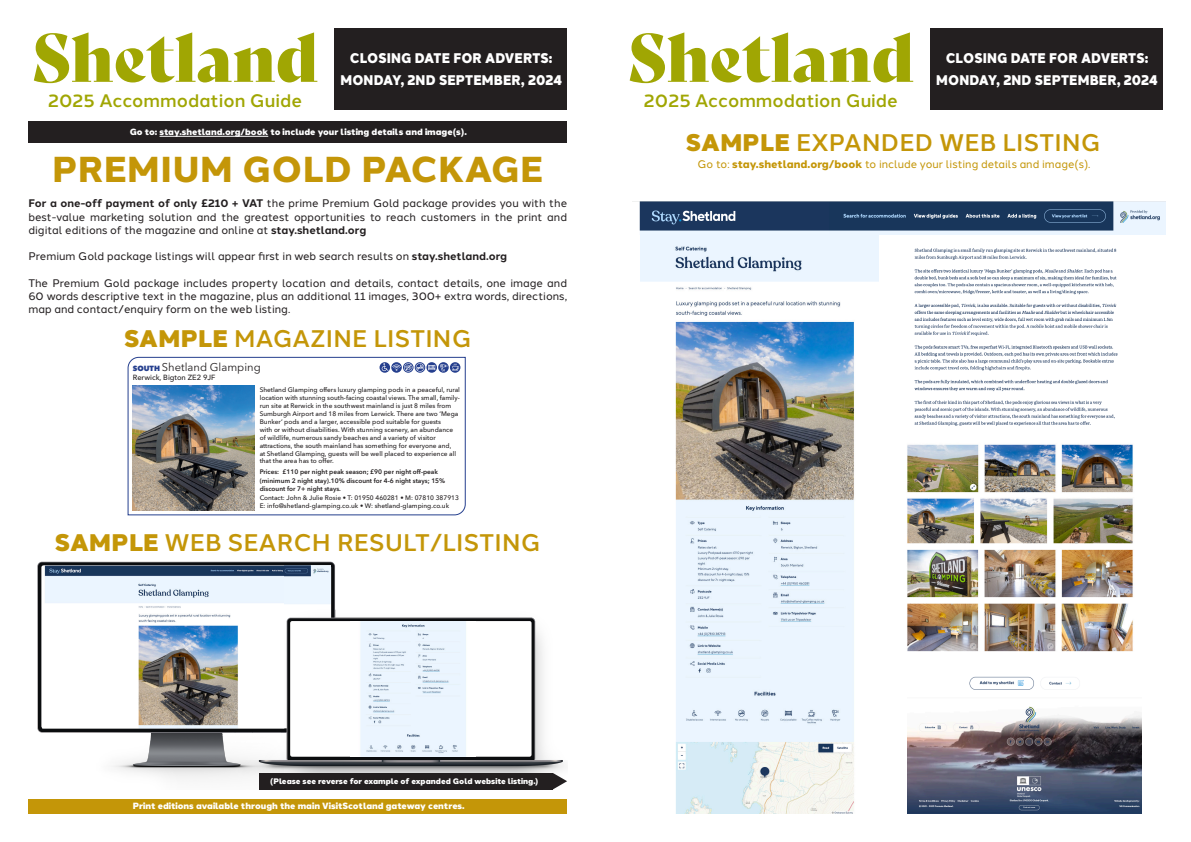
<style>
.page{position:relative;width:1191px;height:842px;background:#fff}
.page>*{position:absolute;margin:0;border:0;box-sizing:border-box;transform-origin:0 0}
.t1{font:65.9px "Bely Display";color:#a0a603}
.t2{font:800 36px "Halcom";letter-spacing:.01em;color:#c49608}
.t3{font:500 24px "Halcom";letter-spacing:.01em;color:#c49608}
.t4{font:500 18.1px "Halcom";color:#a0a603}
.t5{font:900 14px/22px "Halcom";letter-spacing:.01em;color:#fff;text-align:center;scale:.92 1}
.t6{font:11.2px "Avenir Next LT Pro";color:#231f20}
.t7{font:11px/13.2px "Halcom";color:#231f20;text-align:justify}
.t8{font:11px "Halcom";color:#c49608}
.t9{font:900 9px "Halcom";color:#fff}
.t10{font:900 8px "Halcom";color:#fff}
.t11{font:500 7.5px "Avenir Next LT Pro";color:#231f20}
.t12{font:500 6.5px/7.9px "Avenir Next LT Pro";color:#231f20}
.t13{font:600 6.5px/8.4px "Avenir Next LT Pro";color:#231f20}
.s1{font-weight:700}
.s2{font-weight:900}
.s3{font-weight:800;font-size:7.5px;color:#253f8e}
.s4{font-weight:500}
.s5{font-weight:800}
</style>
<div class="page">
<img style="left:37px;top:561px;width:528px;height:218px">
<div style="left:334px;top:28px;width:233px;height:82px;background:#231f20"></div>
<div style="left:930px;top:28px;width:232px;height:82px;background:#231f20"></div>
<div style="left:28px;top:121px;width:539px;height:22px;background:#231f20"></div>
<hr style="left:160px;top:136px;width:108px;height:1px;background:#fff">
<div style="left:29px;top:799px;width:538px;height:15px;background:#c49608"></div>
<div style="left:259px;top:773px;width:294px;height:16px;background:#231f20"></div>
<svg style="left:553px;top:773px;width:14px;height:16px"></svg>
<img style="left:969px;top:676px;width:103px;height:14px">
<img style="left:907px;top:706px;width:235px;height:108px">
<svg style="left:128px;top:357px;width:338px;height:158px"></svg>
<img style="left:133px;top:385px;width:121px;height:125px">
<svg style="left:450px;top:362px;width:10px;height:11px"></svg>
<svg style="left:379px;top:362px;width:11px;height:11px"></svg>
<svg style="left:382px;top:363px;width:77px;height:9px"></svg>
<img style="left:350px;top:621px;width:125px;height:136px">
<img style="left:42px;top:566px;width:242px;height:162px">
<img style="left:284px;top:566px;width:47px;height:39px">
<img style="left:907px;top:444px;width:226px;height:208px">
<img style="left:914px;top:248px;width:204px;height:178px">
<img style="left:639px;top:202px;width:190px;height:32px">
<img style="left:829px;top:202px;width:336px;height:32px">
<img style="left:640px;top:234px;width:238px;height:580px">
<p class="t1" style="left:32px;top:5px;width:288px">Shetland</p>
<p class="t4" style="left:48px;top:86px;width:255px">2025 Accommodation Guide</p>
<p class="t1" style="left:627px;top:5px;width:288px">Shetland</p>
<p class="t4" style="left:644px;top:86px;width:255px">2025 Accommodation Guide</p>
<p class="t5" style="left:340px;top:47px;width:242px">CLOSING DATE FOR ADVERTS:<br>MONDAY, 2ND SEPTEMBER, 2024</p>
<p class="t5" style="left:936px;top:47px;width:242px">CLOSING DATE FOR ADVERTS:<br>MONDAY, 2ND SEPTEMBER, 2024</p>
<p class="t9" style="left:130px;top:125px;width:339px">Go to: stay.shetland.org/book to include your listing details and image(s).</p>
<p class="t2" style="left:52px;top:141px;width:492px">PREMIUM GOLD PACKAGE</p>
<p class="t7" style="left:28px;top:196px;width:540px"><span class="s1">For a one-off payment of only £210 + VAT</span> the prime Premium Gold package provides you with the best-value marketing solution and the greatest opportunities to reach customers in the print and digital editions of the magazine and online at <span class="s1">stay.shetland.org</span></p>
<p class="t7" style="left:28px;top:249px;width:480px">Premium Gold package listings will appear first in web search results on <span class="s1">stay.shetland.org</span></p>
<p class="t7" style="left:28px;top:275px;width:540px">The Premium Gold package includes property location and details, contact details, one image and 60 words descriptive text in the magazine, plus an additional 11 images, 300+ extra words, directions, map and contact/enquiry form on the web listing.</p>
<p class="t3" style="left:124px;top:319px;width:349px"><span class="s2">SAMPLE</span> MAGAZINE LISTING</p>
<p class="t6" style="left:133px;top:360px;width:129px"><span class="s3">SOUTH</span> Shetland Glamping</p>
<p class="t11" style="left:133px;top:373px;width:84px">Rerwick, Bigton ZE2 9JF</p>
<p class="t12" style="left:260px;top:386px;width:202px">Shetland Glamping offers luxury glamping pods in a peaceful, rural location with stunning south-facing coastal views. The small, family&shy;run site at Rerwick in the southwest mainland is just 8 miles from Sumburgh Airport and 18 miles from Lerwick. There are two ‘Mega Bunker’ pods and a larger, accessible pod suitable for guests<br>with or without disabilities. With stunning scenery, an abundance of wildlife, numerous sandy beaches and a variety of visitor attractions, the south mainland has something for everyone and,<br>at Shetland Glamping, guests will be well placed to experience all that the area has to offer.</p>
<p class="t13" style="left:260px;top:468px;width:201px">Prices: £110 per night peak season; £90 per night off-peak (minimum 2 night stay).10% discount for 4-6 night stays; 15% discount for 7+ night stays.<br><span class="s4">Contact: John &amp; Julie Rosie • T: 01950 460281 • M: 07810 387913<br>E: info@shetland-glamping.co.uk • W: shetland-glamping.co.uk</span></p>
<p class="t3" style="left:55px;top:523px;width:487px"><span class="s2">SAMPLE</span> WEB SEARCH RESULT/LISTING</p>
<p class="t10" style="left:270px;top:775px;width:270px">(Please see reverse for example of expanded Gold website listing.)</p>
<p class="t9" style="left:133px;top:799px;width:334px">Print editions available through the main VisitScotland gateway centres.</p>
<p class="t3" style="left:686px;top:123px;width:416px"><span class="s2">SAMPLE</span> EXPANDED WEB LISTING</p>
<p class="t8" style="left:697px;top:156px;width:394px">Go to: <span class="s5">stay.shetland.org/book</span> to include your listing details and image(s).</p>
</div>
